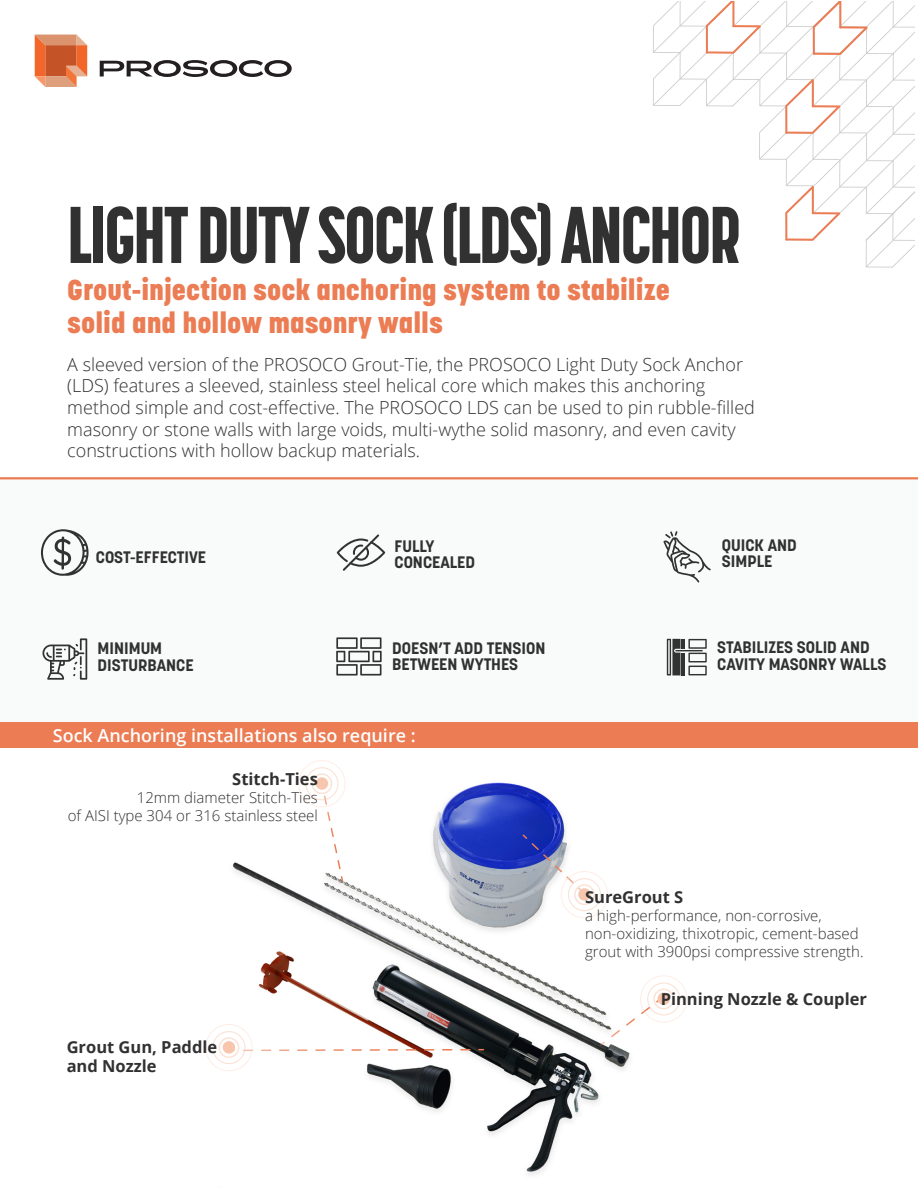
<style>
.page{position:relative;width:918px;height:1188px;background:#fff}
.page>*{position:absolute;margin:0;border:0;box-sizing:border-box;transform-origin:0 0}
.t1{font:800 79.5px "Korolev Compressed";letter-spacing:-.025em;color:#313131}
.t2{font:800 28.5px/33px "Korolev";color:#eb7c53}
.t3{font:300 18px/21.6px "Open Sans";color:#313131}
.t4{font:600 18px "Open Sans";color:#fff}
.t5{font:700 16.5px/16.5px "Korolev";color:#313131}
.t6{font:700 16.5px/19.8px "Open Sans";color:#313131}
.t7{font:300 15px/18px "Open Sans";color:#313131;text-align:right}
</style>
<div class="page">
<img style="left:219px;top:762px;width:411px;height:413px">
<svg style="left:234px;top:1048px;width:237px;height:4px"></svg>
<svg style="left:320px;top:782px;width:24px;height:101px"></svg>
<svg style="left:599px;top:997px;width:61px;height:50px"></svg>
<svg style="left:521px;top:833px;width:63px;height:60px"></svg>
<div style="left:205px;top:1024px;width:47px;height:47px;border:1px solid #fddcce;border-radius:50%"></div>
<div style="left:212px;top:1031px;width:33px;height:33px;border:1px solid #f8c6ad;border-radius:50%"></div>
<div style="left:219px;top:1037px;width:20px;height:21px;border:2px solid #f8c6ad;border-radius:50%"></div>
<div style="left:223px;top:1041px;width:12px;height:13px;background:#f8c6ad;border-radius:50%"></div>
<div style="left:298px;top:760px;width:47px;height:47px;border:1px solid #fddcce;border-radius:50%"></div>
<div style="left:305px;top:767px;width:33px;height:33px;border:1px solid #f8c6ad;border-radius:50%"></div>
<div style="left:312px;top:773px;width:20px;height:21px;border:2px solid #f8c6ad;border-radius:50%"></div>
<div style="left:316px;top:777px;width:12px;height:13px;background:#f8c6ad;border-radius:50%"></div>
<div style="left:640px;top:975px;width:47px;height:48px;border:1px solid #fddcce;border-radius:50%"></div>
<div style="left:647px;top:982px;width:33px;height:34px;border:1px solid #f8c6ad;border-radius:50%"></div>
<div style="left:653px;top:989px;width:21px;height:20px;border:2px solid #f8c6ad;border-radius:50%"></div>
<div style="left:657px;top:993px;width:13px;height:12px;background:#f8c6ad;border-radius:50%"></div>
<div style="left:561px;top:871px;width:47px;height:47px;border:1px solid #fddcce;border-radius:50%"></div>
<div style="left:568px;top:878px;width:33px;height:33px;border:1px solid #f8c6ad;border-radius:50%"></div>
<div style="left:574px;top:884px;width:21px;height:21px;border:2px solid #f8c6ad;border-radius:50%"></div>
<div style="left:578px;top:888px;width:13px;height:13px;background:#f8c6ad;border-radius:50%"></div>
<svg style="left:653px;top:1px;width:262px;height:267px"></svg>
<svg style="left:100px;top:60px;width:192px;height:17px"></svg>
<svg style="left:35px;top:35px;width:52px;height:52px;background:#de8056"></svg>
<div style="left:0;top:477px;width:918px;height:245px;background:#f9fafa"></div>
<hr style="left:0;top:477px;width:918px;height:2px;background:#eb7c53">
<svg style="left:663px;top:531px;width:48px;height:51px"></svg>
<svg style="left:336px;top:637px;width:46px;height:39px"></svg>
<svg style="left:337px;top:534px;width:48px;height:37px"></svg>
<svg style="left:42px;top:638px;width:45px;height:42px"></svg>
<svg style="left:667px;top:639px;width:4px;height:36px"></svg>
<svg style="left:672px;top:639px;width:35px;height:36px"></svg>
<svg style="left:41px;top:529px;width:48px;height:47px"></svg>
<div style="left:0;top:722px;width:918px;height:26px;background:#eb7c53"></div>
<h1 class="t1" style="left:67px;top:189px;width:675px">LIGHT DUTY SOCK (LDS) ANCHOR</h1>
<h2 class="t2" style="left:67px;top:273px;width:604px">Grout-injection sock anchoring system to stabilize solid and hollow masonry walls</h2>
<p class="t3" style="left:67px;top:353px;width:689px">A sleeved version of the PROSOCO Grout-Tie, the PROSOCO Light Duty Sock Anchor (LDS) features a sleeved, stainless steel helical core which makes this anchoring method simple and cost-effective. The PROSOCO LDS can be used to pin rubble-filled masonry or stone walls with large voids, multi-wythe solid masonry, and even cavity constructions with hollow backup materials.</p>
<p class="t5" style="left:96px;top:548px;width:112px">COST-EFFECTIVE</p>
<p class="t5" style="left:395px;top:538px;width:82px">FULLY<br>CONCEALED</p>
<p class="t5" style="left:722px;top:537px;width:76px">QUICK AND<br>SIMPLE</p>
<p class="t5" style="left:98px;top:640px;width:98px">MINIMUM<br>DISTURBANCE</p>
<p class="t5" style="left:717px;top:639px;width:171px">STABILIZES SOLID AND<br>CAVITY MASONRY WALLS</p>
<p class="t5" style="left:392px;top:640px;width:155px">DOESN’T ADD TENSION<br>BETWEEN WYTHES</p>
<p class="t4" style="left:53px;top:723px;width:364px">Sock Anchoring installations also require :</p>
<p class="t6" style="left:232px;top:768px;width:87px">Stitch-Ties</p>
<p class="t7" style="left:68px;top:788px;width:252px">12mm diameter Stitch-Ties<br>of AISI type 304 or 316 stainless steel</p>
<p class="t6" style="left:67px;top:1036px;width:152px">Grout Gun, Paddle and Nozzle</p>
<p class="t6" style="left:585px;top:886px;width:100px">SureGrout S</p>
<p class="t7" style="left:585px;top:906px;width:280px;text-align:left">a high-performance, non-corrosive, non-oxidizing, thixotropic, cement-based grout with 3900psi compressive strength.</p>
<p class="t6" style="left:661px;top:989px;width:208px">Pinning Nozzle &amp; Coupler</p>
</div>
